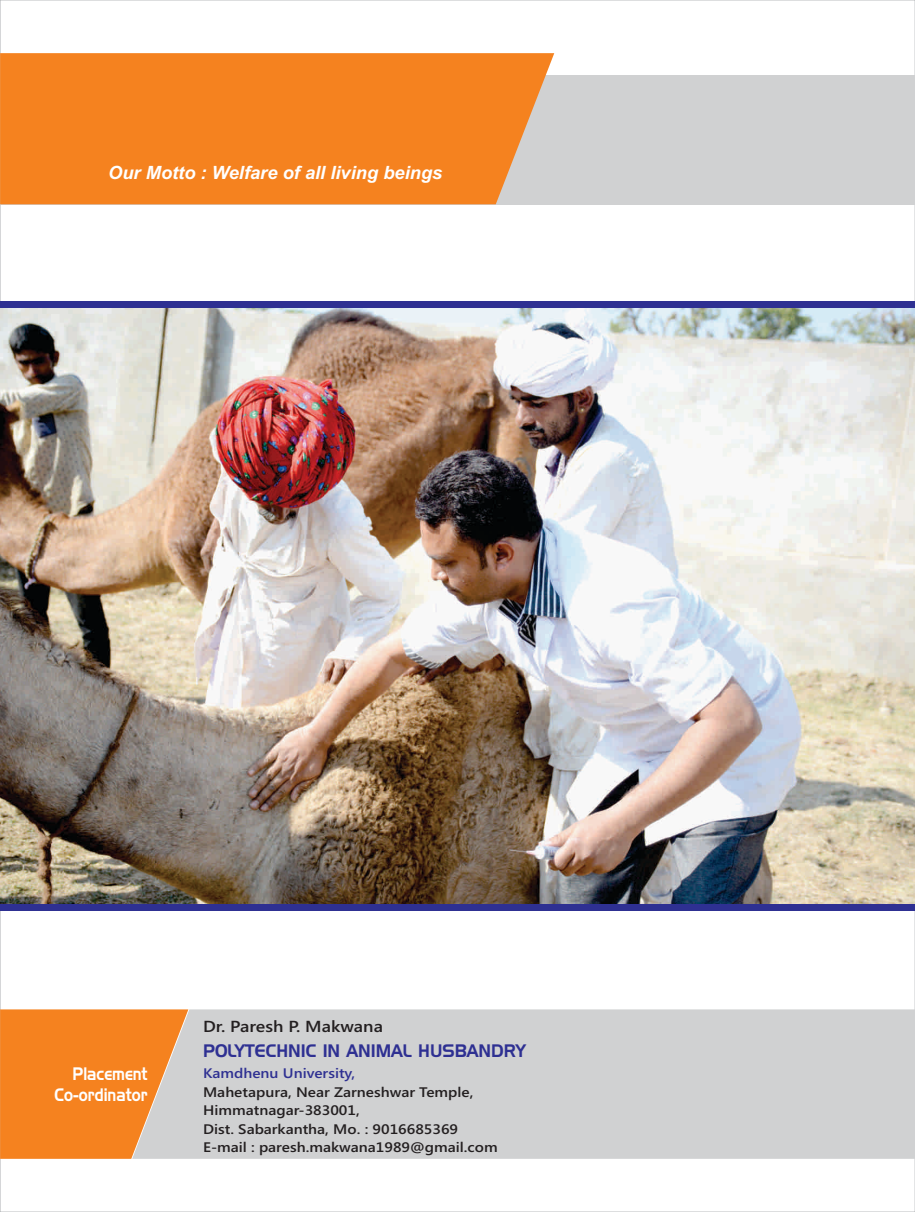
<style>
.page{position:relative;width:915px;height:1212px;background:#fff}
.page>*{position:absolute;margin:0;border:0;box-sizing:border-box;transform-origin:0 0}
.t1{font:italic 700 18.3px "Arial";color:#fff}
.t2{font:17.55px "Handel Gothic BT";color:#2e3092;scale:.92 1}
.t3{font:17.55px/20.4px "Handel Gothic BT";color:#fff;text-align:right;scale:.83 1}
.t4{font:600 16.05px "Segoe UI";color:#231f20;scale:1.12 1}
.t5{font:600 13.8px/18.5px "Segoe UI";color:#231f20;scale:1.11 1}
.t6{font:600 13.8px "Segoe UI";color:#2e3092;scale:1.11 1}
</style>
<div class="page">
<div style="left:188px;top:1009px;width:726px;height:150px;background:#d0d1d2"></div>
<svg style="left:0;top:1009px;width:188px;height:150px;background:#ef8e3a"></svg>
<div style="left:0;top:75px;width:914px;height:129px;background:#d0d1d2"></div>
<div style="left:0;top:53px;width:554px;height:151px;background:#f5821f"></div>
<img style="left:0;top:307px;width:914px;height:597px">
<div style="left:0;top:301px;width:914px;height:6px;background:#2e3092"></div>
<div style="left:0;top:904px;width:914px;height:7px;background:#2e3092"></div>
<h1 class="t1" style="left:108px;top:166px;width:335px">Our Motto : Welfare of all living beings</h1>
<p class="t4" style="left:203px;top:1021px;width:162px">Dr. Paresh P. Makwana</p>
<p class="t3" style="left:55px;top:1065px;width:114px">Placement<br>Co-ordinator</p>
<p class="t2" style="left:203px;top:1043px;width:352px">POLYTECHNIC IN ANIMAL HUSBANDRY</p>
<p class="t6" style="left:203px;top:1068px;width:139px">Kamdhenu University,</p>
<p class="t5" style="left:203px;top:1084px;width:267px">Mahetapura, Near Zarneshwar Temple, Himmatnagar-383001,<br>Dist. Sabarkantha, Mo. : 9016685369<br>E-mail : paresh.makwana1989@gmail.com</p>
</div>
